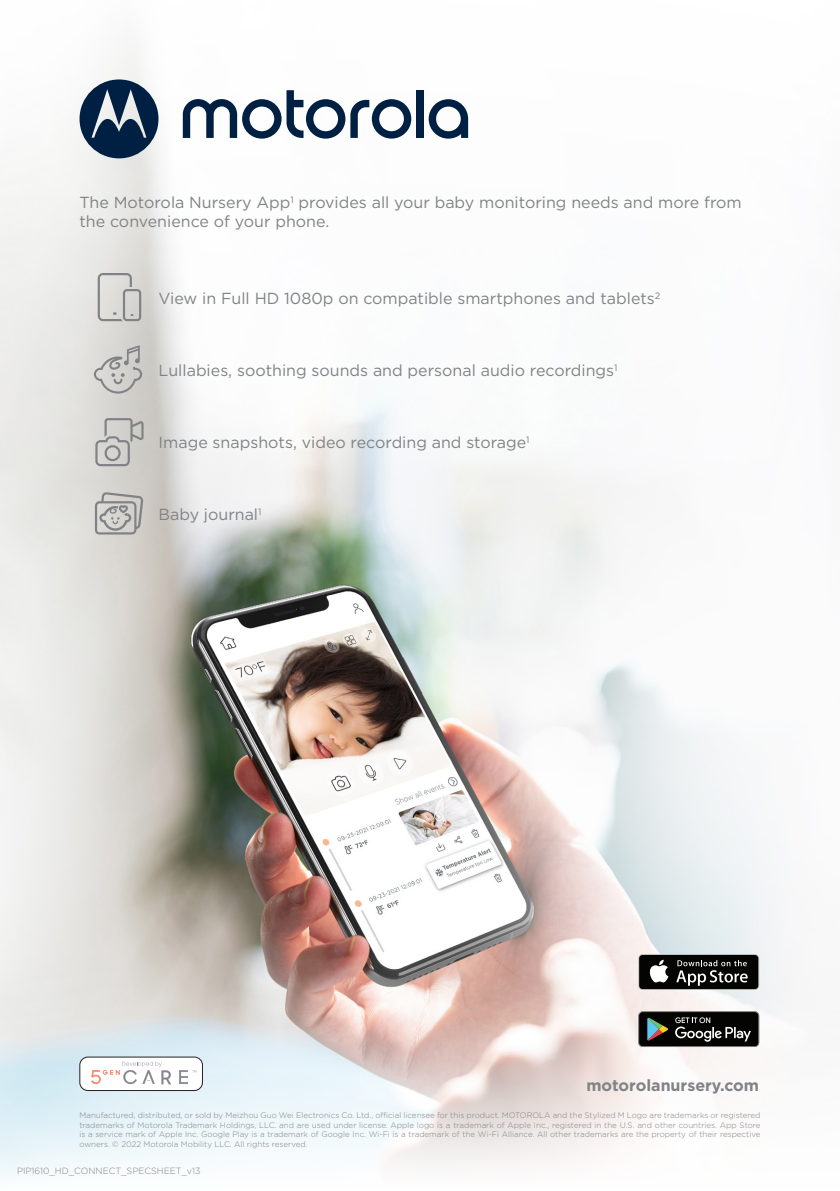
<style>
.page{position:relative;width:840px;height:1191px;background:#fff}
.page>*{position:absolute;margin:0;border:0;box-sizing:border-box;transform-origin:0 0}
.t1{font:16px/19.2px "Gotham";color:#808285}
.t2{font:700 16px "Gotham";color:#808285}
.t3{font:300 9px "Gotham";color:#808285}
.t4{font:300 8px/9.6px "Gotham";color:#808285;text-align:justify}
</style>
<div class="page">
<img style="left:0;top:36px;width:784px;height:894px">
<svg style="left:0;top:930px;width:791px;height:246px"></svg>
<svg style="left:98px;top:273px;width:43px;height:48px;background:#c9c9c6"></svg>
<svg style="left:94px;top:345px;width:48px;height:48px;background:#c4c4c1"></svg>
<svg style="left:95px;top:418px;width:48px;height:48px;background:#bfbebc"></svg>
<svg style="left:638px;top:1011px;width:120px;height:36px;background:#2c2f2c"></svg>
<svg style="left:638px;top:954px;width:120px;height:35px"></svg>
<div style="left:638px;top:955px;width:119px;height:34px;background:#040503;border-radius:3px"></div>
<svg style="left:649px;top:959px;width:19px;height:23px"></svg>
<svg style="left:676px;top:960px;width:71px;height:25px"></svg>
<div style="left:80px;top:1057px;width:122px;height:33px;background:#fff;border-radius:8px"></div>
<div style="left:79px;top:1056px;width:124px;height:34px;border:1px solid #232122;border-radius:8px"></div>
<svg style="left:179px;top:1070px;width:17px;height:14px"></svg>
<svg style="left:91px;top:1061px;width:80px;height:23px"></svg>
<svg style="left:95px;top:492px;width:48px;height:42px;background:#b8b7b5"></svg>
<svg style="left:428px;top:99px;width:40px;height:40px"></svg>
<div style="left:416px;top:90px;width:7px;height:48px;background:#002043"></div>
<svg style="left:183px;top:90px;width:228px;height:49px"></svg>
<svg style="left:79px;top:79px;width:79px;height:79px"></svg>
<p class="t1" style="left:79px;top:193px;width:663px">The Motorola Nursery App<sup>1</sup> provides all your baby monitoring needs and more from the convenience of your phone.</p>
<p class="t1" style="left:158px;top:288px;width:503px">View in Full HD 1080p on compatible smartphones and tablets<sup>2</sup></p>
<p class="t1" style="left:158px;top:360px;width:460px">Lullabies, soothing sounds and personal audio recordings<sup>1</sup></p>
<p class="t1" style="left:158px;top:432px;width:372px">Image snapshots, video recording and storage<sup>1</sup></p>
<p class="t1" style="left:158px;top:504px;width:104px">Baby journal<sup>1</sup></p>
<p class="t2" style="left:586px;top:1074px;width:174px">motorolanursery.com</p>
<p class="t4" style="left:79px;top:1110px;width:682px">Manufactured, distributed, or sold by Meizhou Guo Wei Electronics Co. Ltd., official licensee for this product. MOTOROLA and the Stylized M Logo are trademarks or registered trademarks of Motorola Trademark Holdings, LLC. and are used under license. Apple logo is a trademark of Apple Inc., registered in the U.S. and other countries. App Store is a service mark of Apple Inc. Google Play is a trademark of Google Inc. Wi-Fi is a trademark of the Wi-Fi Alliance. All other trademarks are the property of their respective owners. © 2022 Motorola Mobility LLC. All rights reserved.</p>
<p class="t3" style="left:17px;top:1165px;width:185px">PIP1610_HD_CONNECT_SPECSHEET_v13</p>
</div>
